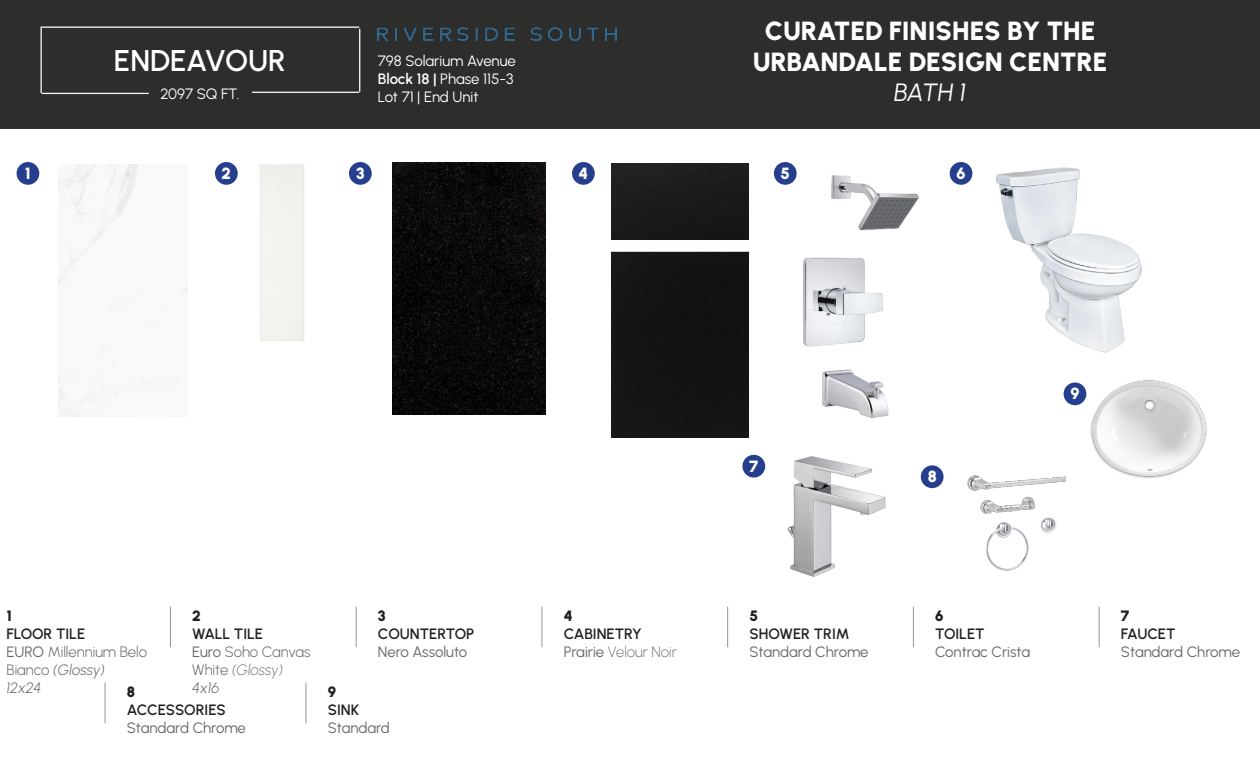
<style>
.page{position:relative;width:1260px;height:765px;background:#fff}
.page>*{position:absolute;margin:0;border:0;box-sizing:border-box;transform-origin:0 0}
.t1{font:600 30px "Urbanist";letter-spacing:-.01em;color:#fff}
.t2{font:900 26.25px "Urbanist";color:#fff}
.t3{font:italic 25px "Urbanist";color:#fff}
.t4{font:900 16.25px "Urbanist";color:#fff}
.t5{font:15px "Urbanist";letter-spacing:-.005em;color:#67676a}
.t6{font:600 15px "Urbanist";color:#231f20}
.t7{font:300 15px/18px "Urbanist";color:#67676a}
.t8{font:15px/18px "Urbanist";color:#fff}
.t9{font:200 15px "Urbanist";color:#67676a}
.t10{font:900 15px "Urbanist";color:#231f20}
.t11{font:italic 300 15px "Urbanist";color:#67676a}
.s1{font-weight:600}
.s2{font-weight:400}
.s3{font-weight:200;font-style:italic}
.s4{font-style:italic}
</style>
<div class="page">
<div style="left:0;top:0;width:1260px;height:129px;background:#2d2d2c"></div>
<hr style="left:42px;top:93px;width:107px;height:1px;background:#fff">
<hr style="left:41px;top:28px;width:1px;height:65px;background:#fff">
<hr style="left:41px;top:27px;width:318px;height:1px;background:#fff">
<hr style="left:359px;top:29px;width:1px;height:63px;background:#fff">
<hr style="left:252px;top:92px;width:107px;height:1px;background:#fff">
<img style="left:378px;top:27px;width:238px;height:14px">
<hr style="left:170px;top:607px;width:1px;height:40px;background:#2d272a">
<hr style="left:356px;top:607px;width:1px;height:40px;background:#2d272a">
<hr style="left:542px;top:607px;width:1px;height:40px;background:#2d272a">
<hr style="left:727px;top:607px;width:1px;height:40px;background:#2d272a">
<hr style="left:913px;top:607px;width:1px;height:40px;background:#2d272a">
<hr style="left:1099px;top:607px;width:1px;height:40px;background:#2d272a">
<div style="left:17px;top:162px;width:22px;height:23px;background:#253f8e;border-radius:50%"></div>
<div style="left:215px;top:162px;width:23px;height:23px;background:#253f8e;border-radius:50%"></div>
<div style="left:349px;top:162px;width:23px;height:23px;background:#253f8e;border-radius:50%"></div>
<div style="left:572px;top:162px;width:23px;height:23px;background:#253f8e;border-radius:50%"></div>
<div style="left:774px;top:162px;width:23px;height:23px;background:#253f8e;border-radius:50%"></div>
<div style="left:950px;top:162px;width:22px;height:23px;background:#253f8e;border-radius:50%"></div>
<div style="left:742px;top:455px;width:23px;height:23px;background:#253f8e;border-radius:50%"></div>
<div style="left:921px;top:465px;width:23px;height:23px;background:#253f8e;border-radius:50%"></div>
<img style="left:793px;top:176px;width:126px;height:242px">
<img style="left:967px;top:475px;width:99px;height:96px">
<hr style="left:105px;top:683px;width:1px;height:40px;background:#2d272a">
<hr style="left:306px;top:683px;width:1px;height:40px;background:#2d272a">
<img style="left:393px;top:162px;width:153px;height:252px">
<img style="left:611px;top:164px;width:137px;height:273px">
<img style="left:996px;top:167px;width:146px;height:186px">
<img style="left:787px;top:456px;width:99px;height:120px">
<div style="left:1064px;top:383px;width:22px;height:22px;background:#253f8e;border-radius:50%"></div>
<img style="left:1080px;top:380px;width:127px;height:99px">
<h1 class="t1" style="left:114px;top:41px;width:173px">ENDEAVOUR</h1>
<p class="t8" style="left:160px;top:84px;width:80px">2097 SQ FT.</p>
<p class="t8" style="left:378px;top:51px;width:139px">798 Solarium Avenue<br><span class="s1">Block 18 |</span> Phase 115-3<br>Lot 71 | End Unit</p>
<p class="t2" style="left:765px;top:12px;width:332px">CURATED FINISHES BY THE</p>
<p class="t2" style="left:753px;top:44px;width:356px">URBANDALE DESIGN CENTRE</p>
<p class="t3" style="left:894px;top:76px;width:73px">BATH 1</p>
<p class="t4" style="left:25px;top:162px;width:7px">1</p>
<p class="t4" style="left:222px;top:162px;width:11px">2</p>
<p class="t4" style="left:356px;top:162px;width:10px">3</p>
<p class="t4" style="left:579px;top:162px;width:11px">4</p>
<p class="t4" style="left:780px;top:162px;width:11px">5</p>
<p class="t4" style="left:957px;top:162px;width:11px">6</p>
<p class="t10" style="left:192px;top:605px;width:10px">2</p>
<p class="t6" style="left:192px;top:624px;width:72px">WALL TILE</p>
<p class="t7" style="left:192px;top:642px;width:120px"><span class="s2">Euro</span> Soho Canvas<br>White <span class="s3">(Glossy)</span></p>
<p class="t11" style="left:192px;top:678px;width:29px">4x16</p>
<p class="t10" style="left:6px;top:605px;width:7px">1</p>
<p class="t6" style="left:6px;top:624px;width:80px">FLOOR TILE</p>
<p class="t7" style="left:6px;top:642px;width:142px"><span class="s2">EURO</span> Millennium Belo<br>Bianco <span class="s4">(Glossy)</span></p>
<p class="t11" style="left:6px;top:678px;width:37px">12x24</p>
<p class="t10" style="left:127px;top:681px;width:10px">8</p>
<p class="t6" style="left:127px;top:700px;width:100px">ACCESSORIES</p>
<p class="t5" style="left:127px;top:718px;width:121px">Standard Chrome</p>
<p class="t10" style="left:378px;top:605px;width:9px">3</p>
<p class="t6" style="left:378px;top:624px;width:98px">COUNTERTOP</p>
<p class="t5" style="left:378px;top:642px;width:91px">Nero Assoluto</p>
<p class="t10" style="left:328px;top:681px;width:10px">9</p>
<p class="t6" style="left:328px;top:700px;width:33px">SINK</p>
<p class="t5" style="left:328px;top:718px;width:64px">Standard</p>
<p class="t10" style="left:564px;top:605px;width:10px">4</p>
<p class="t6" style="left:564px;top:624px;width:80px">CABINETRY</p>
<p class="t9" style="left:564px;top:642px;width:115px"><span class="s2">Prairie</span> Velour Noir</p>
<p class="t4" style="left:749px;top:455px;width:11px">7</p>
<p class="t10" style="left:749px;top:605px;width:10px">5</p>
<p class="t6" style="left:749px;top:624px;width:102px">SHOWER TRIM</p>
<p class="t5" style="left:749px;top:642px;width:121px">Standard Chrome</p>
<p class="t4" style="left:928px;top:465px;width:11px">8</p>
<p class="t4" style="left:1070px;top:382px;width:11px">9</p>
<p class="t10" style="left:935px;top:605px;width:10px">6</p>
<p class="t6" style="left:935px;top:624px;width:51px">TOILET</p>
<p class="t5" style="left:935px;top:642px;width:97px">Contrac Crista</p>
<p class="t10" style="left:1121px;top:605px;width:10px">7</p>
<p class="t6" style="left:1121px;top:624px;width:56px">FAUCET</p>
<p class="t5" style="left:1121px;top:642px;width:121px">Standard Chrome</p>
</div>
